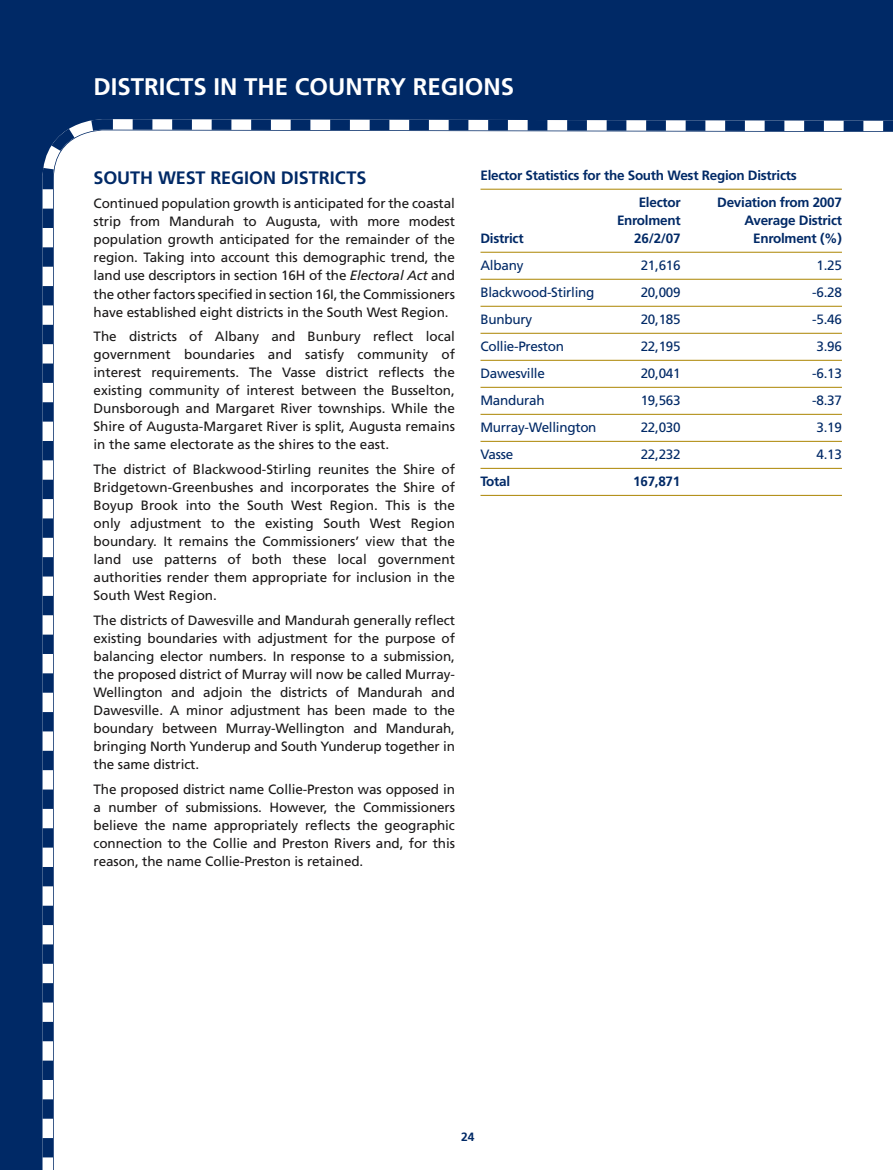
<style>
.page{position:relative;width:893px;height:1170px;background:#fff}
.page>*{position:absolute;margin:0;border:0;box-sizing:border-box;transform-origin:0 0}
._01_Section_head{font:700 24px "Frutiger LT Std";color:#fff}
._02_Subhead_1{font:700 18px "Frutiger LT Std";color:#002966}
._05_Body_txt{font:13.5px/18px "Frutiger LT Std";letter-spacing:-.005em;color:#1a1818;text-align:justify}
._09_Table_txt{font:13.5px "Frutiger LT Std";letter-spacing:-.02em;color:#002966}
._08_Table_head{font:700 13.5px "Frutiger LT Std";letter-spacing:-.02em;color:#002966}
._20_Folio{font:700 12px "Frutiger LT Std";color:#002966}
.s1{font-style:italic}
</style>
<div class="page">
<div style="left:0;top:0;width:893px;height:1169px;background:#002966"></div>
<div style="left:42px;top:119px;width:851px;height:1050px;background:#fff"></div>
<hr style="left:480px;top:189px;width:362px;height:1px;background:#ab8400">
<hr style="left:480px;top:252px;width:362px;height:1px;background:#ab8400">
<hr style="left:480px;top:279px;width:362px;height:1px;background:#ab8400">
<hr style="left:480px;top:306px;width:362px;height:1px;background:#ab8400">
<hr style="left:480px;top:333px;width:362px;height:1px;background:#ab8400">
<hr style="left:480px;top:360px;width:362px;height:1px;background:#ab8400">
<hr style="left:480px;top:387px;width:362px;height:1px;background:#ab8400">
<hr style="left:480px;top:414px;width:362px;height:1px;background:#ab8400">
<hr style="left:480px;top:441px;width:362px;height:1px;background:#ab8400">
<hr style="left:480px;top:468px;width:362px;height:1px;background:#ab8400">
<hr style="left:480px;top:495px;width:362px;height:1px;background:#ab8400">
<p class="_01_Section_head" style="left:94px;top:72px;width:422px">DISTRICTS IN THE COUNTRY REGIONS</p>
<p class="_02_Subhead_1" style="left:94px;top:167px;width:274px">SOUTH WEST REGION DISTRICTS</p>
<p class="_05_Body_txt" style="left:94px;top:195px;width:363px">Continued population growth is anticipated for the coastal strip from Mandurah to Augusta, with more modest population growth anticipated for the remainder of the region. Taking into account this demographic trend, the land use descriptors in section 16H of the <span class="s1">Electoral Act</span> and the other factors specified in section 16I, the Commissioners have established eight districts in the South West Region.</p>
<p class="_05_Body_txt" style="left:94px;top:327px;width:363px">The districts of Albany and Bunbury reflect local government boundaries and satisfy community of interest requirements. The Vasse district reflects the existing community of interest between the Busselton, Dunsborough and Margaret River townships. While the Shire of Augusta-Margaret River is split, Augusta remains in the same electorate as the shires to the east.</p>
<p class="_05_Body_txt" style="left:94px;top:460px;width:363px">The district of Blackwood-Stirling reunites the Shire of Bridgetown-Greenbushes and incorporates the Shire of Boyup Brook into the South West Region. This is the only adjustment to the existing South West Region boundary. It remains the Commissioners’ view that the land use patterns of both these local government authorities render them appropriate for inclusion in the South West Region.</p>
<p class="_05_Body_txt" style="left:94px;top:611px;width:363px">The districts of Dawesville and Mandurah generally reflect existing boundaries with adjustment for the purpose of balancing elector numbers. In response to a submission, the proposed district of Murray will now be called Murray-Wellington and adjoin the districts of Mandurah and Dawesville. A minor adjustment has been made to the boundary between Murray-Wellington and Mandurah, bringing North Yunderup and South Yunderup together in the same district.</p>
<p class="_05_Body_txt" style="left:94px;top:780px;width:363px">The proposed district name Collie-Preston was opposed in a number of submissions. However, the Commissioners believe the name appropriately reflects the geographic connection to the Collie and Preston Rivers and, for this reason, the name Collie-Preston is retained.</p>
<p class="_08_Table_head" style="left:480px;top:168px;width:318px">Elector Statistics for the South West Region Districts</p>
<p class="_08_Table_head" style="left:639px;top:195px;width:43px">Elector</p>
<p class="_08_Table_head" style="left:717px;top:195px;width:126px">Deviation from 2007</p>
<p class="_08_Table_head" style="left:617px;top:213px;width:65px">Enrolment</p>
<p class="_08_Table_head" style="left:744px;top:213px;width:99px">Average District</p>
<p class="_08_Table_head" style="left:480px;top:231px;width:45px">District</p>
<p class="_08_Table_head" style="left:634px;top:231px;width:48px">26/2/07</p>
<p class="_08_Table_head" style="left:753px;top:231px;width:90px">Enrolment (%)</p>
<p class="_09_Table_txt" style="left:480px;top:258px;width:44px">Albany</p>
<p class="_09_Table_txt" style="left:641px;top:258px;width:41px">21,616</p>
<p class="_09_Table_txt" style="left:816px;top:258px;width:27px">1.25</p>
<p class="_09_Table_txt" style="left:480px;top:285px;width:115px">Blackwood-Stirling</p>
<p class="_09_Table_txt" style="left:641px;top:285px;width:41px">20,009</p>
<p class="_09_Table_txt" style="left:812px;top:285px;width:31px">-6.28</p>
<p class="_09_Table_txt" style="left:480px;top:312px;width:53px">Bunbury</p>
<p class="_09_Table_txt" style="left:641px;top:312px;width:41px">20,185</p>
<p class="_09_Table_txt" style="left:812px;top:312px;width:31px">-5.46</p>
<p class="_09_Table_txt" style="left:480px;top:339px;width:85px">Collie-Preston</p>
<p class="_09_Table_txt" style="left:641px;top:339px;width:41px">22,195</p>
<p class="_09_Table_txt" style="left:816px;top:339px;width:27px">3.96</p>
<p class="_09_Table_txt" style="left:480px;top:366px;width:66px">Dawesville</p>
<p class="_09_Table_txt" style="left:641px;top:366px;width:41px">20,041</p>
<p class="_09_Table_txt" style="left:812px;top:366px;width:31px">-6.13</p>
<p class="_09_Table_txt" style="left:480px;top:393px;width:66px">Mandurah</p>
<p class="_09_Table_txt" style="left:641px;top:393px;width:41px">19,563</p>
<p class="_09_Table_txt" style="left:812px;top:393px;width:31px">-8.37</p>
<p class="_09_Table_txt" style="left:480px;top:420px;width:118px">Murray-Wellington</p>
<p class="_09_Table_txt" style="left:641px;top:420px;width:41px">22,030</p>
<p class="_09_Table_txt" style="left:816px;top:420px;width:27px">3.19</p>
<p class="_09_Table_txt" style="left:480px;top:447px;width:34px">Vasse</p>
<p class="_09_Table_txt" style="left:641px;top:447px;width:41px">22,232</p>
<p class="_09_Table_txt" style="left:816px;top:447px;width:27px">4.13</p>
<p class="_08_Table_head" style="left:480px;top:474px;width:31px">Total</p>
<p class="_08_Table_head" style="left:633px;top:474px;width:49px">167,871</p>
<p class="_20_Folio" style="left:461px;top:1129px;width:15px">24</p>
</div>
